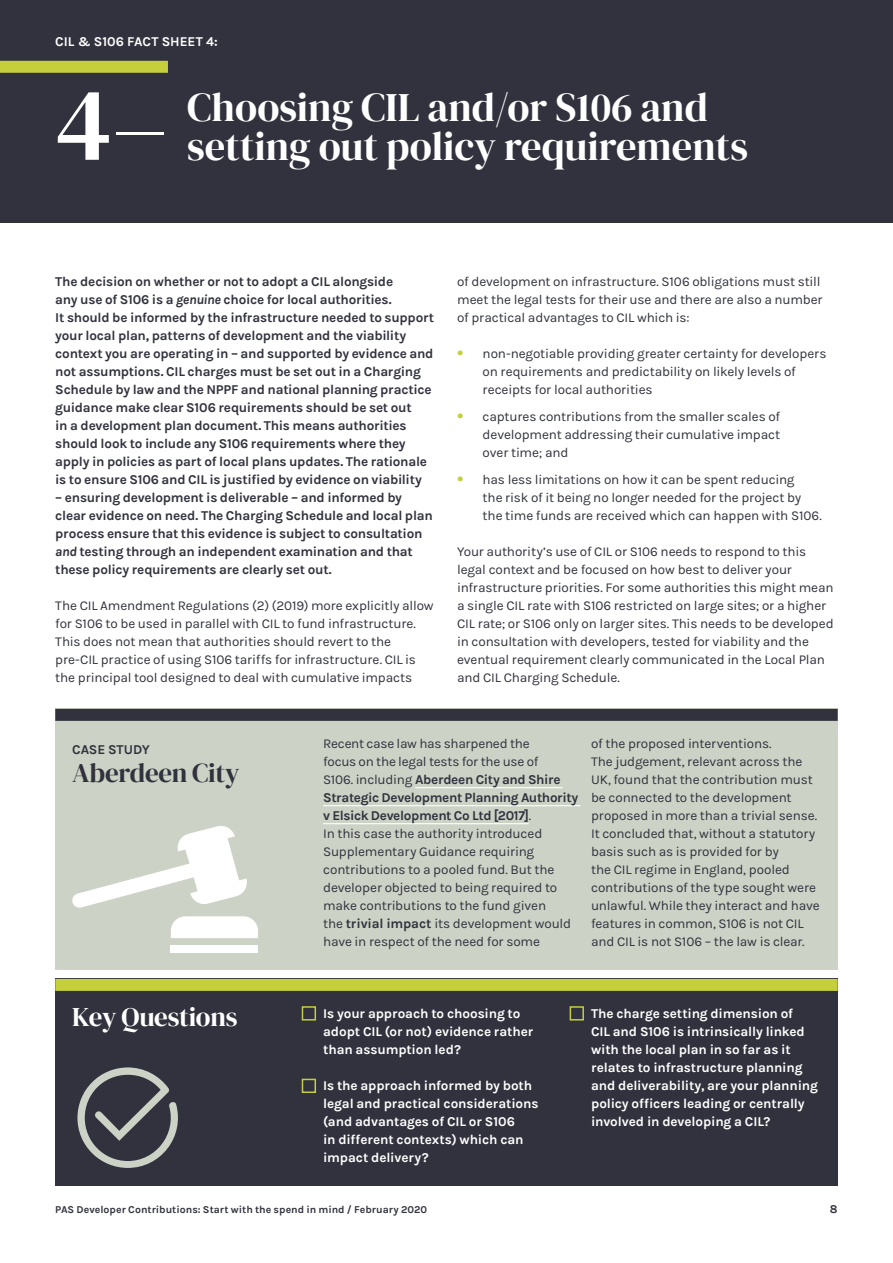
<style>
.page{position:relative;width:893px;height:1263px;background:#fff}
.page>*{position:absolute;margin:0;border:0;box-sizing:border-box;transform-origin:0 0}
.t1{font:105px "DM Serif Display";color:#fff}
.t2{font:40.5px/39px "DM Serif Display";color:#fff}
.t3{font:700 30px "Karla";color:#c4cf3b}
.t4{font:27px "DM Serif Display";letter-spacing:-.01em;color:#31323d}
.t5{font:27px "DM Serif Display";letter-spacing:-.01em;color:#fff}
.t6{font:13.5px/18px "Karla";letter-spacing:-.01em;color:#31323d}
.t7{font:700 13.5px/18px "Karla";letter-spacing:-.015em;color:#31323d}
.t8{font:700 13.5px/18px "Karla";letter-spacing:-.005em;color:#fff}
.t9{font:700 12px "Karla";color:#31323d}
.t10{font:700 10.5px "Karla";color:#31323d}
.s1{font-style:italic}
.s2{font-weight:700}
</style>
<div class="page">
<div style="left:0;top:0;width:893px;height:223px;background:#31323d"></div>
<div style="left:0;top:61px;width:168px;height:12px;background:#c4cf3b"></div>
<div style="left:55px;top:979px;width:783px;height:207px;background:#31323d"></div>
<div style="left:55px;top:709px;width:783px;height:261px;background:#cdd2c6"></div>
<div style="left:55px;top:709px;width:783px;height:12px;background:#31323d"></div>
<div style="left:55px;top:979px;width:783px;height:12px;background:#c4cf3b"></div>
<hr style="left:415px;top:787px;width:148px;height:1px;background:#fff">
<hr style="left:323px;top:805px;width:257px;height:1px;background:#fff">
<hr style="left:323px;top:823px;width:206px;height:1px;background:#fff">
<div style="left:302px;top:1006px;width:14px;height:14px;border:2px solid #c4cf3b"></div>
<div style="left:570px;top:1006px;width:14px;height:14px;border:2px solid #c4cf3b"></div>
<div style="left:302px;top:1079px;width:14px;height:14px;border:2px solid #c4cf3b"></div>
<svg style="left:77px;top:1067px;width:101px;height:101px"></svg>
<svg style="left:72px;top:826px;width:175px;height:82px"></svg>
<div style="left:171px;top:945px;width:87px;height:8px;background:#fff"></div>
<svg style="left:171px;top:916px;width:87px;height:22px;background:#fbfcfb"></svg>
<p class="t8" style="left:55px;top:32px;width:164px">CIL &amp; S106 FACT SHEET 4:</p>
<h1 class="t1" style="left:55px;top:64px;width:114px">4–</h1>
<h2 class="t2" style="left:187px;top:88px;width:563px">Choosing CIL and/or S106 and setting out policy requirements</h2>
<p class="t7" style="left:55px;top:272px;width:380px">The decision on whether or not to adopt a CIL alongside<br>any use of S106 is a <span class="s1">genuine</span> choice for local authorities.<br>It should be informed by the infrastructure needed to support your local plan, patterns of development and the viability context you are operating in – and supported by evidence and not assumptions. CIL charges must be set out in a Charging Schedule by law and the NPPF and national planning practice guidance make clear S106 requirements should be set out<br>in a development plan document. This means authorities should look to include any S106 requirements where they apply in policies as part of local plans updates. The rationale is to ensure S106 and CIL is justified by evidence on viability</p>
<p class="t7" style="left:55px;top:488px;width:379px">– ensuring development is deliverable – and informed by clear evidence on need. The Charging Schedule and local plan process ensure that this evidence is subject to consultation <span class="s1">and</span> testing through an independent examination and that these policy requirements are clearly set out.</p>
<p class="t6" style="left:55px;top:596px;width:380px">The CIL Amendment Regulations (2) (2019) more explicitly allow for S106 to be used in parallel with CIL to fund infrastructure.<br>This does not mean that authorities should revert to the pre-CIL practice of using S106 tariffs for infrastructure. CIL is the principal tool designed to deal with cumulative impacts</p>
<p class="t6" style="left:457px;top:272px;width:367px">of development on infrastructure. S106 obligations must still meet the legal tests for their use and there are also a number of practical advantages to CIL which is:</p>
<h3 class="t3" style="left:457px;top:327px;width:8px">.</h3>
<p class="t6" style="left:483px;top:345px;width:345px">non-negotiable providing greater certainty for developers on requirements and predictability on likely levels of receipts for local authorities</p>
<h3 class="t3" style="left:457px;top:390px;width:8px">.</h3>
<p class="t6" style="left:483px;top:408px;width:299px;text-align:justify">captures contributions from the smaller scales of development addressing their cumulative impact over time; and</p>
<h3 class="t3" style="left:457px;top:453px;width:8px">.</h3>
<p class="t6" style="left:483px;top:471px;width:341px">has less limitations on how it can be spent reducing<br>the risk of it being no longer needed for the project by the time funds are received which can happen with S106.</p>
<p class="t6" style="left:457px;top:542px;width:378px">Your authority’s use of CIL or S106 needs to respond to this legal context and be focused on how best to deliver your infrastructure priorities. For some authorities this might mean a single CIL rate with S106 restricted on large sites; or a higher CIL rate; or S106 only on larger sites. This needs to be developed in consultation with developers, tested for viability and the eventual requirement clearly communicated in the Local Plan and CIL Charging Schedule.</p>
<p class="t7" style="left:72px;top:740px;width:79px">CASE STUDY</p>
<h3 class="t4" style="left:72px;top:758px;width:169px">Aberdeen City</h3>
<h3 class="t5" style="left:72px;top:1001px;width:167px">Key Questions</h3>
<p class="t6" style="left:323px;top:735px;width:257px">Recent case law has sharpened the<br>focus on the legal tests for the use of<br>S106. including <span class="s2">Aberdeen City and Shire Strategic Development Planning Authority v Elsick Development Co Ltd [2017]</span>.<br>In this case the authority introduced Supplementary Guidance requiring contributions to a pooled fund. But the developer objected to being required to make contributions to the fund given<br>the <span class="s2">trivial impact</span> its development would have in respect of the need for some</p>
<p class="t6" style="left:591px;top:735px;width:230px">of the proposed interventions.<br>The judgement, relevant across the UK, found that the contribution must be connected to the development proposed in more than a trivial sense.<br>It concluded that, without a statutory basis such as is provided for by<br>the CIL regime in England, pooled contributions of the type sought were unlawful. While they interact and have features in common, S106 is not CIL and CIL is not S106 – the law is clear.</p>
<p class="t8" style="left:323px;top:1004px;width:212px">Is your approach to choosing to adopt CIL (or not) evidence rather than assumption led?</p>
<p class="t8" style="left:323px;top:1076px;width:217px">Is the approach informed by both legal and practical considerations (and advantages of CIL or S106<br>in different contexts) which can impact delivery?</p>
<p class="t8" style="left:591px;top:1004px;width:228px">The charge setting dimension of<br>CIL and S106 is intrinsically linked with the local plan in so far as it relates to infrastructure planning and deliverability, are your planning policy officers leading or centrally involved in developing a CIL?</p>
<p class="t10" style="left:55px;top:1203px;width:373px">PAS Developer Contributions: Start with the spend in mind / February 2020</p>
<p class="t9" style="left:830px;top:1202px;width:9px">8</p>
</div>
